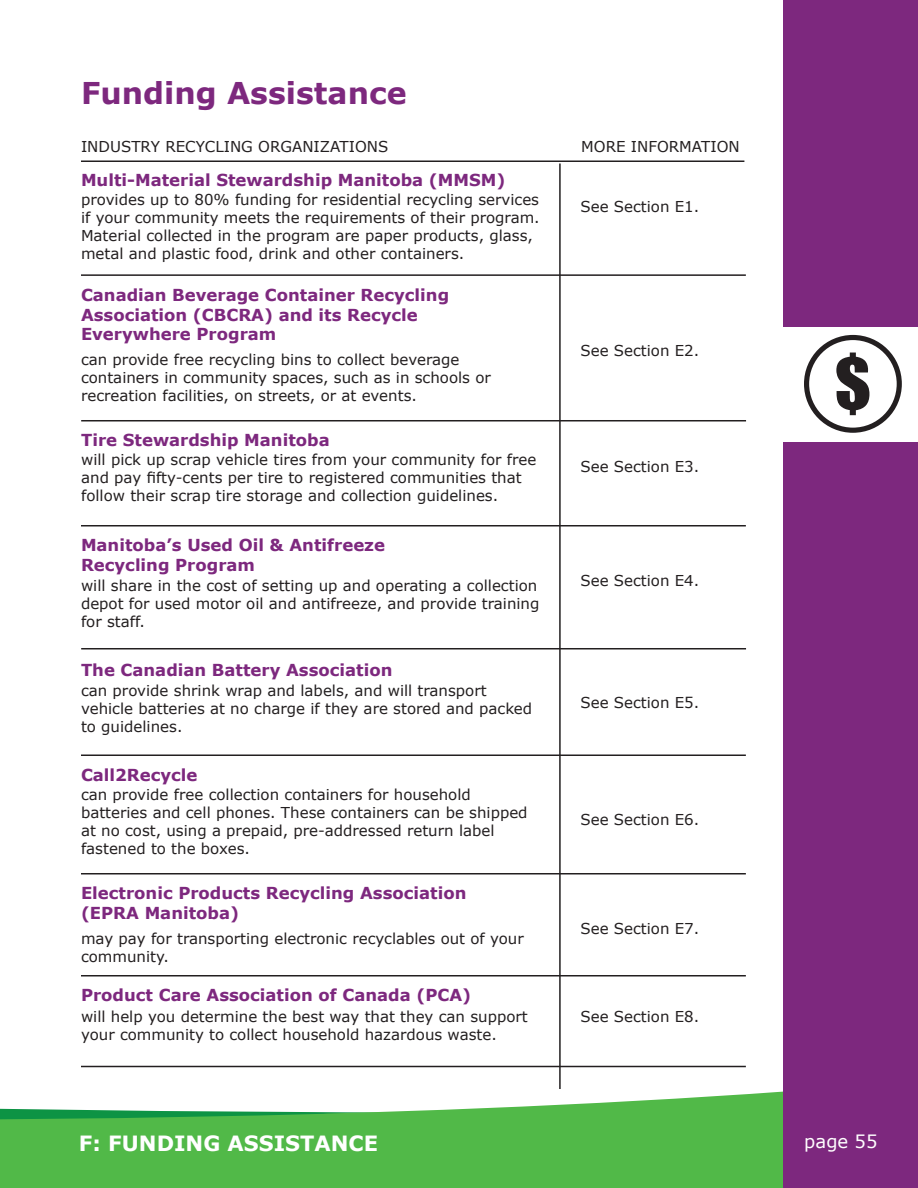
<style>
.page{position:relative;width:918px;height:1188px;background:#fff}
.page>*{position:absolute;margin:0;border:0;box-sizing:border-box;transform-origin:0 0}
.t1{font:700 30px "Verdana";color:#7d287e}
.t2{font:700 21px "Verdana";color:#fff}
.t3{font:18px "Verdana";color:#fff}
.t4{font:700 16.5px/19.8px "Verdana";color:#7d287e}
.t5{font:15px/18px "Verdana";color:#231f20}
</style>
<div class="page">
<svg style="left:0;top:1091px;width:783px;height:97px;fill:#51b948"></svg>
<div style="left:783px;top:0;width:135px;height:1188px;background:#7d287e"></div>
<hr style="left:559px;top:164px;width:2px;height:925px;background:#231f20">
<hr style="left:81px;top:160px;width:663px;height:2px;background:#231f20">
<hr style="left:81px;top:754px;width:665px;height:2px;background:#231f20">
<hr style="left:81px;top:274px;width:665px;height:2px;background:#231f20">
<hr style="left:81px;top:525px;width:665px;height:1px;background:#231f20">
<hr style="left:81px;top:420px;width:665px;height:1px;background:#231f20">
<hr style="left:81px;top:648px;width:665px;height:1px;background:#231f20">
<hr style="left:81px;top:873px;width:665px;height:1px;background:#231f20">
<hr style="left:81px;top:975px;width:665px;height:1px;background:#231f20">
<hr style="left:81px;top:1066px;width:665px;height:1px;background:#231f20">
<div style="left:775px;top:327px;width:143px;height:115px;background:#fff"></div>
<div style="left:804px;top:335px;width:98px;height:98px;border:5px solid #231f20;border-radius:50%"></div>
<svg style="left:836px;top:353px;width:33px;height:62px"></svg>
<h1 class="t1" style="left:81px;top:72px;width:327px">Funding Assistance</h1>
<p class="t5" style="left:81px;top:137px;width:309px">INDUSTRY RECYCLING ORGANIZATIONS</p>
<p class="t5" style="left:581px;top:137px;width:160px">MORE INFORMATION</p>
<p class="t4" style="left:81px;top:170px;width:426px">Multi-Material Stewardship Manitoba (MMSM)</p>
<p class="t5" style="left:81px;top:190px;width:460px">provides up to 80% funding for residential recycling services if your community meets the requirements of their program.<br>Material collected in the program are paper products, glass, metal and plastic food, drink and other containers.</p>
<p class="t5" style="left:580px;top:198px;width:120px">See Section E1.</p>
<p class="t4" style="left:81px;top:285px;width:370px">Canadian Beverage Container Recycling<br>Association (CBCRA) and its Recycle<br>Everywhere Program</p>
<p class="t5" style="left:81px;top:350px;width:411px">can provide free recycling bins to collect beverage containers in community spaces, such as in schools or recreation facilities, on streets, or at events.</p>
<p class="t5" style="left:580px;top:342px;width:120px">See Section E2.</p>
<p class="t4" style="left:81px;top:430px;width:250px">Tire Stewardship Manitoba</p>
<p class="t5" style="left:81px;top:450px;width:457px">will pick up scrap vehicle tires from your community for free and pay fifty-cents per tire to registered communities that follow their scrap tire storage and collection guidelines.</p>
<p class="t5" style="left:580px;top:457px;width:120px">See Section E3.</p>
<p class="t4" style="left:81px;top:535px;width:306px">Manitoba’s Used Oil &amp; Antifreeze<br>Recycling Program</p>
<p class="t5" style="left:81px;top:577px;width:460px">will share in the cost of setting up and operating a collection depot for used motor oil and antifreeze, and provide training for staff.</p>
<p class="t5" style="left:580px;top:571px;width:120px">See Section E4.</p>
<p class="t4" style="left:81px;top:659px;width:313px">The Canadian Battery Association</p>
<p class="t5" style="left:81px;top:682px;width:453px">can provide shrink wrap and labels, and will transport vehicle batteries at no charge if they are stored and packed to guidelines.</p>
<p class="t5" style="left:580px;top:694px;width:120px">See Section E5.</p>
<p class="t4" style="left:81px;top:765px;width:118px">Call2Recycle</p>
<p class="t5" style="left:81px;top:786px;width:448px">can provide free collection containers for household batteries and cell phones. These containers can be shipped at no cost, using a prepaid, pre-addressed return label fastened to the boxes.</p>
<p class="t4" style="left:81px;top:883px;width:387px">Electronic Products Recycling Association (EPRA Manitoba)</p>
<p class="t5" style="left:81px;top:929px;width:444px">may pay for transporting electronic recyclables out of your community.</p>
<p class="t4" style="left:81px;top:985px;width:392px">Product Care Association of Canada (PCA)</p>
<p class="t5" style="left:81px;top:1007px;width:448px">will help you determine the best way that they can support your community to collect household hazardous waste.</p>
<p class="t5" style="left:580px;top:811px;width:120px">See Section E6.</p>
<p class="t5" style="left:580px;top:919px;width:120px">See Section E7.</p>
<p class="t5" style="left:580px;top:1008px;width:120px">See Section E8.</p>
<h2 class="t2" style="left:79px;top:1128px;width:301px">F: FUNDING ASSISTANCE</h2>
<p class="t3" style="left:804px;top:1129px;width:75px">page 55</p>
</div>
